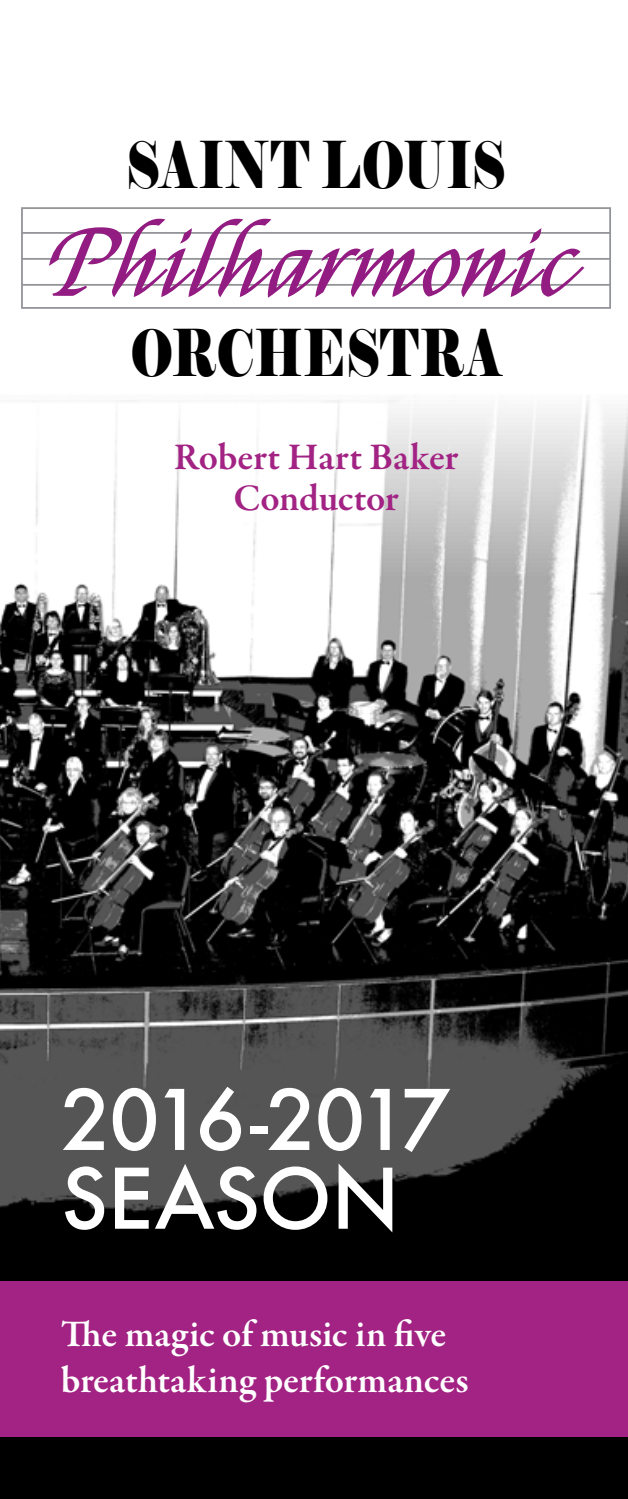
<style>
.page{position:relative;width:628px;height:1499px;background:#fff}
.page>*{position:absolute;margin:0;border:0;box-sizing:border-box;transform-origin:0 0}
.t1{font:italic 88.65px "Felipa";letter-spacing:.06em;color:#931c82;scale:1.13 1}
.t2{font:500 81px/78.8px "Futura";letter-spacing:-.015em;color:#fff}
.t3{font:64.35px "Elephant";letter-spacing:.01em;color:#000;scale:.75 1}
.t4{font:600 38.25px/45.9px "Garamond Premr Pro";letter-spacing:-.005em;color:#fff}
.t5{font:600 38.25px/40.5px "Garamond Premr Pro";letter-spacing:-.01em;color:#a22383;text-align:center}
</style>
<div class="page">
<img style="left:0;top:400px;width:628px;height:1098px">
<div style="left:0;top:1281px;width:628px;height:155px;background:#a22383"></div>
<div style="left:21px;top:207px;width:590px;height:102px;border:2px solid #939598"></div>
<hr style="left:22px;top:258px;width:588px;height:2px;background:#939598">
<hr style="left:22px;top:284px;width:588px;height:2px;background:#939598">
<hr style="left:22px;top:232px;width:588px;height:2px;background:#939598">
<svg style="left:48px;top:218px;width:537px;height:80px"></svg>
<h3 class="t3" style="left:126px;top:125px;width:508px">SAINT LOUIS</h3>
<h1 class="t1" style="left:45px;top:209px;width:488px">Philharmonic</h1>
<h3 class="t3" style="left:130px;top:312px;width:497px">ORCHESTRA</h3>
<p class="t5" style="left:174px;top:437px;width:286px">Robert Hart Baker<br>Conductor</p>
<h2 class="t2" style="left:61px;top:1079px;width:391px">2016-2017<br>SEASON</h2>
<p class="t4" style="left:61px;top:1312px;width:409px">The magic of music in five breathtaking performances</p>
</div>
